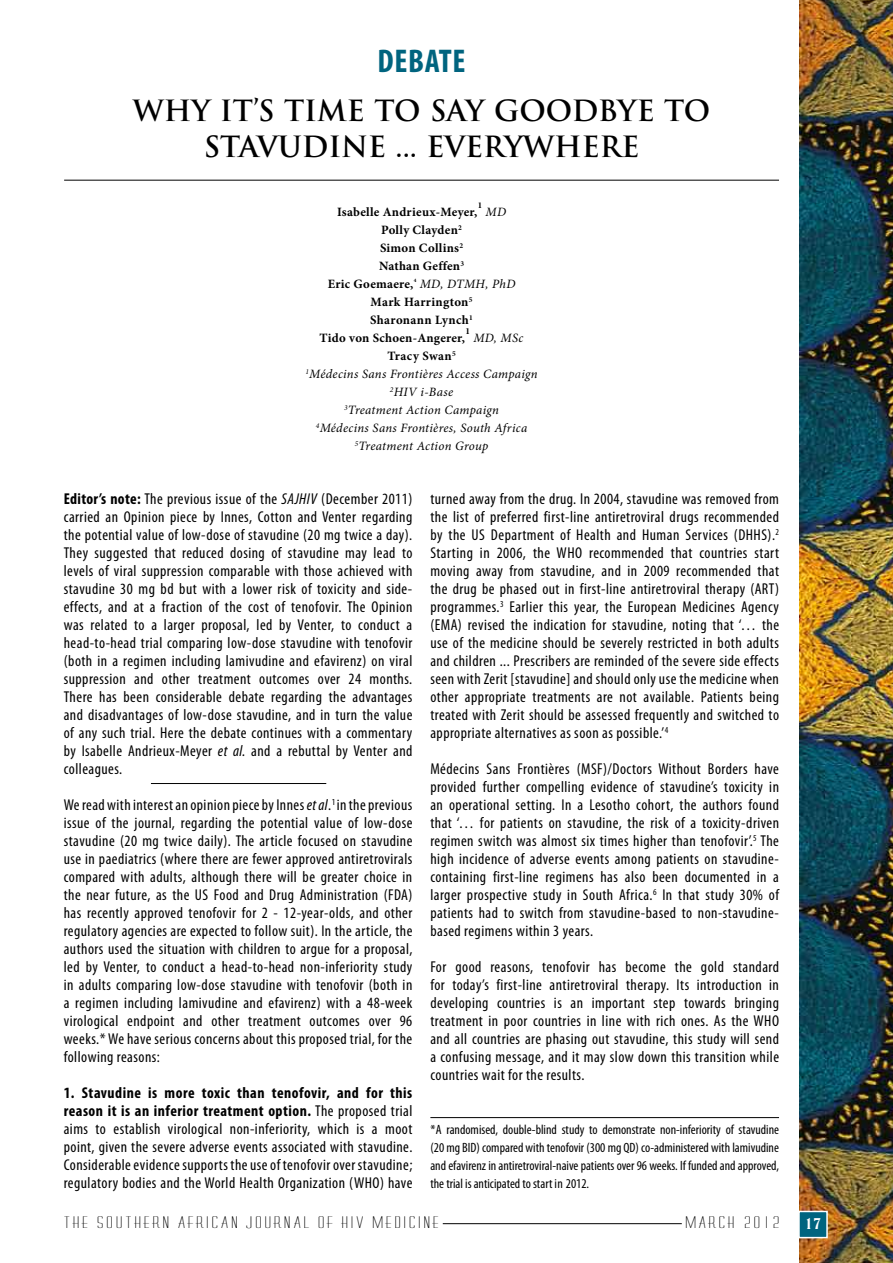
<style>
.page{position:relative;width:893px;height:1263px;background:#fff}
.page>*{position:absolute;margin:0;border:0;box-sizing:border-box;transform-origin:0 0}
.t1{font:700 condensed 33px "Myriad Pro";letter-spacing:.02em;color:#00647f}
.t2{font:700 28.5px/36px "Trajan Pro";color:#000;text-align:center}
.t3{font:condensed 15.75px/18px "Myriad Pro";letter-spacing:.03em;color:#000;text-align:justify}
.t4{font:15px "Sunset";letter-spacing:.075em;color:#000;scale:2 1}
.t5{font:700 15px "Emilia";color:#fff}
.t6{font:condensed 13.5px/18px "Myriad Pro";color:#000;text-align:justify}
.t7{font:italic 12.75px/18px "Minion Pro";letter-spacing:.02em;color:#000;text-align:center}
.t8{font:700 12.75px "Minion Pro";letter-spacing:.02em;color:#000}
.t9{font:700 9.15px "Minion Pro";color:#000}
.t10{font:700 8.85px "Minion Pro";color:#000}
.t11{font:700 5.25px "Minion Pro";color:#000}
.s1{font-weight:700;font-style:normal}
.s2{font-weight:700}
.s3{font-style:italic}
</style>
<div class="page">
<img style="left:800px;top:0;width:93px;height:1263px">
<div style="left:798px;top:1211px;width:30px;height:27px;background:#00647f;border:2px solid #fff"></div>
<hr style="left:443px;top:1223px;width:239px;height:1px;background:#000">
<hr style="left:64px;top:180px;width:715px;height:1px;background:#000">
<hr style="left:430px;top:1117px;width:349px;height:1px;background:#000">
<hr style="left:151px;top:783px;width:175px;height:1px;background:#000">
<h1 class="t1" style="left:378px;top:40px;width:89px">DEBATE</h1>
<h2 class="t2" style="left:133px;top:93px;width:579px">WHY IT’S TIME TO SAY GOODBYE TO<br>STAVUDINE ... EVERYWHERE</h2>
<p class="t10" style="left:478px;top:199px;width:6px">1</p>
<p class="t8" style="left:337px;top:203px;width:142px">Isabelle Andrieux-Meyer,</p>
<p class="t7" style="left:485px;top:203px;width:22px">MD</p>
<p class="t8" style="left:381px;top:221px;width:82px">Polly Clayden<sup>2</sup></p>
<p class="t8" style="left:380px;top:239px;width:85px">Simon Collins<sup>2</sup></p>
<p class="t8" style="left:379px;top:257px;width:87px">Nathan Geffen<sup>3</sup></p>
<p class="t8" style="left:328px;top:275px;width:87px">Eric Goemaere,</p>
<p class="t11" style="left:414px;top:277px;width:4px">4</p>
<p class="t7" style="left:420px;top:275px;width:97px">MD, DTMH, PhD</p>
<p class="t8" style="left:371px;top:293px;width:104px">Mark Harrington<sup>5</sup></p>
<p class="t8" style="left:370px;top:311px;width:104px">Sharonann Lynch<sup>1</sup></p>
<p class="t8" style="left:320px;top:329px;width:147px">Tido von Schoen-Angerer,</p>
<p class="t9" style="left:465px;top:324px;width:6px">1</p>
<p class="t7" style="left:473px;top:329px;width:52px">MD, MSc</p>
<p class="t7" style="left:305px;top:347px;width:234px"><span class="s1">Tracy Swan</span><sup>5<br></sup><sup>1</sup>Médecins Sans Frontières Access Campaign<br><sup>2</sup>HIV i-Base<br><sup>3</sup>Treatment Action Campaign<br><sup>4</sup>Médecins Sans Frontières, South Africa<br><sup>5</sup>Treatment Action Group</p>
<p class="t3" style="left:64px;top:490px;width:350px"><span class="s2">Editor’s note:</span> The previous issue of the <span class="s3">SAJHIV</span> (December 2011) carried an Opinion piece by Innes, Cotton and Venter regarding the potential value of low-dose of stavudine (20 mg twice a day).<br>They suggested that reduced dosing of stavudine may lead to levels of viral suppression comparable with those achieved with stavudine 30 mg bd but with a lower risk of toxicity and side&shy;effects, and at a fraction of the cost of tenofovir. The Opinion was related to a larger proposal, led by Venter, to conduct a head-to-head trial comparing low-dose stavudine with tenofovir (both in a regimen including lamivudine and efavirenz) on viral suppression and other treatment outcomes over 24 months.<br>There has been considerable debate regarding the advantages and disadvantages of low-dose stavudine, and in turn the value of any such trial. Here the debate continues with a commentary by Isabelle Andrieux-Meyer <span class="s3">et al.</span> and a rebuttal by Venter and colleagues.</p>
<p class="t3" style="left:64px;top:796px;width:350px">We read with interest an opinion piece by Innes <span class="s3">et al</span>.<sup>1</sup> in the previous issue of the journal, regarding the potential value of low-dose stavudine (20 mg twice daily). The article focused on stavudine use in paediatrics (where there are fewer approved antiretrovirals compared with adults, although there will be greater choice in the near future, as the US Food and Drug Administration (FDA) has recently approved tenofovir for 2 - 12-year-olds, and other regulatory agencies are expected to follow suit). In the article, the authors used the situation with children to argue for a proposal, led by Venter, to conduct a head-to-head non-inferiority study in adults comparing low-dose stavudine with tenofovir (both in a regimen including lamivudine and efavirenz) with a 48-week virological endpoint and other treatment outcomes over 96 weeks.* We have serious concerns about this proposed trial, for the following reasons:</p>
<p class="t3" style="left:64px;top:1084px;width:350px"><span class="s2">1. Stavudine is more toxic than tenofovir, and for this reason it is an inferior treatment option.</span> The proposed trial aims to establish virological non-inferiority, which is a moot point, given the severe adverse events associated with stavudine.<br>Considerable evidence supports the use of tenofovir over stavudine; regulatory bodies and the World Health Organization (WHO) have</p>
<p class="t3" style="left:430px;top:490px;width:350px">turned away from the drug. In 2004, stavudine was removed from the list of preferred first-line antiretroviral drugs recommended by the US Department of Health and Human Services (DHHS).<sup>2<br></sup>Starting in 2006, the WHO recommended that countries start moving away from stavudine, and in 2009 recommended that the drug be phased out in first-line antiretroviral therapy (ART) programmes.<sup>3</sup> Earlier this year, the European Medicines Agency (EMA) revised the indication for stavudine, noting that ‘… the use of the medicine should be severely restricted in both adults and children ... Prescribers are reminded of the severe side effects seen with Zerit [stavudine] and should only use the medicine when other appropriate treatments are not available. Patients being treated with Zerit should be assessed frequently and switched to appropriate alternatives as soon as possible.’<sup>4</sup></p>
<p class="t3" style="left:430px;top:760px;width:350px">Médecins Sans Frontières (MSF)/Doctors Without Borders have provided further compelling evidence of stavudine’s toxicity in an operational setting. In a Lesotho cohort, the authors found that ‘… for patients on stavudine, the risk of a toxicity-driven regimen switch was almost six times higher than tenofovir’.<sup>5</sup> The high incidence of adverse events among patients on stavudine&shy;containing first-line regimens has also been documented in a larger prospective study in South Africa.<sup>6</sup> In that study 30% of patients had to switch from stavudine-based to non-stavudine&shy;based regimens within 3 years.</p>
<p class="t3" style="left:430px;top:958px;width:350px">For good reasons, tenofovir has become the gold standard for today’s first-line antiretroviral therapy. Its introduction in developing countries is an important step towards bringing treatment in poor countries in line with rich ones. As the WHO and all countries are phasing out stavudine, this study will send a confusing message, and it may slow down this transition while countries wait for the results.</p>
<p class="t6" style="left:430px;top:1120px;width:350px">*A randomised, double-blind study to demonstrate non-inferiority of stavudine (20 mg BID) compared with tenofovir (300 mg QD) co-administered with lamivudine and efavirenz in antiretroviral-naive patients over 96 weeks. If funded and approved, the trial is anticipated to start in 2012.</p>
<p class="t4" style="left:63px;top:1214px;width:189px">THE SOUTHERN AFRICAN JOURNAL OF HIV MEDICINE</p>
<p class="t4" style="left:685px;top:1214px;width:49px">MARCH 2012</p>
<p class="t5" style="left:804px;top:1214px;width:18px">17</p>
</div>
